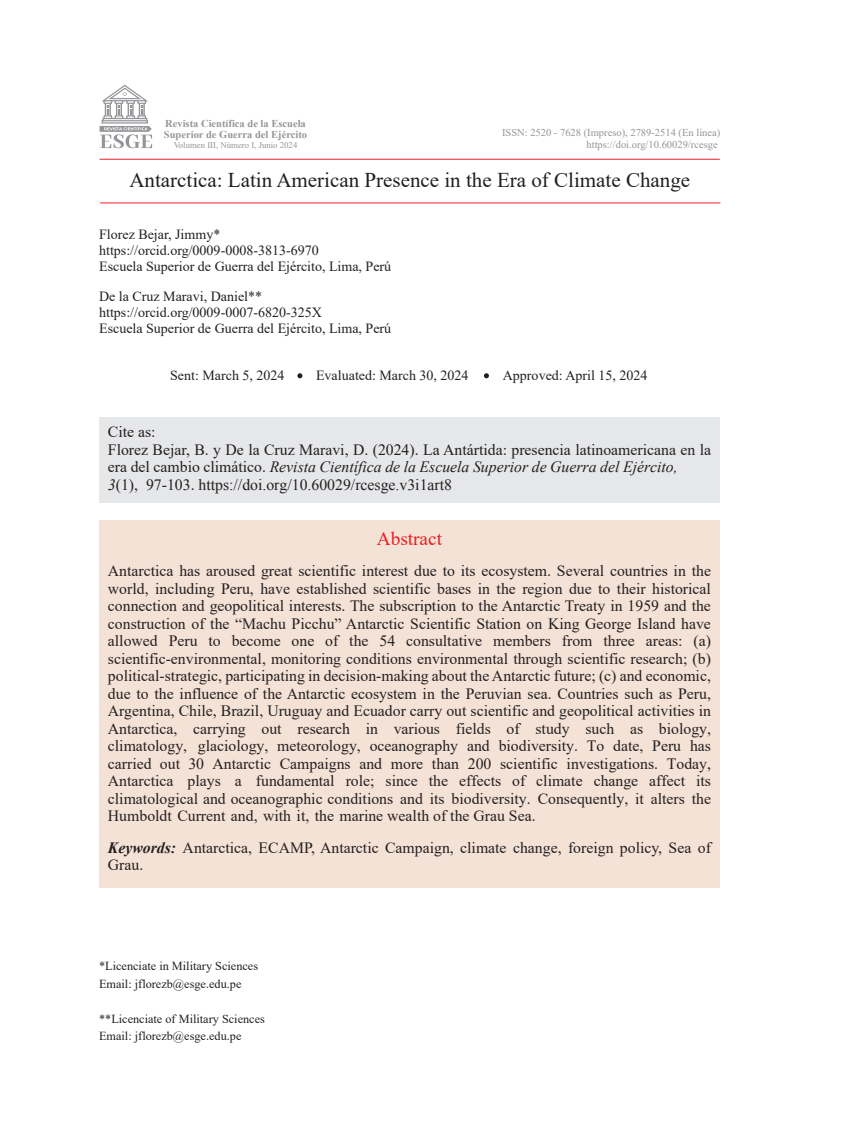
<style>
.page{position:relative;width:844px;height:1141px;background:#fff}
.page>*{position:absolute;margin:0;border:0;box-sizing:border-box;transform-origin:0 0}
.t1{font:21px "Times New Roman";color:#231f20}
.t2{font:19.25px "Times New Roman";color:#ee1d23}
.t3{font:15.75px/17.5px "Times New Roman";color:#231f20}
.t4{font:14px/15.8px "Times New Roman";color:#231f20}
.t5{font:12.25px/17.5px "Times New Roman";color:#231f20}
.t6{font:10.5px/12.2px "Times New Roman";color:#939598;text-align:right}
.t7{font:700 10.5px/10.5px "Times New Roman";color:#939598}
.t8{font:8.75px "Times New Roman";color:#939598}
.s1{font-style:italic}
.s2{font-weight:700;font-style:italic}
</style>
<div class="page">
<div style="left:99px;top:521px;width:621px;height:367px;background:#f5e2d6"></div>
<div style="left:99px;top:417px;width:621px;height:86px;background:#e6e7e9"></div>
<hr style="left:99px;top:159px;width:620px;height:1px;background:#ee1d23">
<hr style="left:100px;top:202px;width:620px;height:1px;background:#ee1d23">
<svg style="left:297px;top:373px;width:5px;height:5px"></svg>
<svg style="left:484px;top:373px;width:5px;height:5px"></svg>
<svg style="left:99px;top:85px;width:53px;height:63px"></svg>
<p class="t7" style="left:164px;top:118px;width:145px">Revista Científica de la Escuela<br>Superior de Guerra del Ejército</p>
<p class="t8" style="left:174px;top:139px;width:125px">Volumen III, Número I, Junio 2024</p>
<p class="t6" style="left:502px;top:126px;width:220px">ISSN: 2520 - 7628 (Impreso), 2789-2514 (En línea) https://doi.org/10.60029/rcesge</p>
<h1 class="t1" style="left:129px;top:165px;width:562px">Antarctica: Latin American Presence in the Era of Climate Change</h1>
<p class="t4" style="left:99px;top:226px;width:293px">Florez Bejar, Jimmy* https://orcid.org/0009-0008-3813-6970<br>Escuela Superior de Guerra del Ejército, Lima, Perú</p>
<p class="t4" style="left:99px;top:288px;width:293px">De la Cruz Maravi, Daniel** https://orcid.org/0009-0007-6820-325X<br>Escuela Superior de Guerra del Ejército, Lima, Perú</p>
<p class="t4" style="left:170px;top:367px;width:116px">Sent: March 5, 2024</p>
<p class="t4" style="left:316px;top:367px;width:154px">Evaluated: March 30, 2024</p>
<p class="t4" style="left:502px;top:367px;width:146px">Approved: April 15, 2024</p>
<p class="t3" style="left:108px;top:423px;width:604px">Cite as:<br>Florez Bejar, B. y De la Cruz Maravi, D. (2024). La Antártida: presencia latinoamericana en la era del cambio climático. <span class="s1">Revista Científica de la Escuela Superior de Guerra del Ejército, 3</span>(1), 97-103. https://doi.org/10.60029/rcesge.v3i1art8</p>
<p class="t2" style="left:377px;top:524px;width:67px">Abstract</p>
<p class="t3" style="left:108px;top:561px;width:604px;text-align:justify">Antarctica has aroused great scientific interest due to its ecosystem. Several countries in the world, including Peru, have established scientific bases in the region due to their historical connection and geopolitical interests. The subscription to the Antarctic Treaty in 1959 and the construction of the “Machu Picchu” Antarctic Scientific Station on King George Island have allowed Peru to become one of the 54 consultative members from three areas: (a) scientific-environmental, monitoring conditions environmental through scientific research; (b) political-strategic, participating in decision-making about the Antarctic future; (c) and economic, due to the influence of the Antarctic ecosystem in the Peruvian sea. Countries such as Peru, Argentina, Chile, Brazil, Uruguay and Ecuador carry out scientific and geopolitical activities in Antarctica, carrying out research in various fields of study such as biology, climatology, glaciology, meteorology, oceanography and biodiversity. To date, Peru has carried out 30 Antarctic Campaigns and more than 200 scientific investigations. Today, Antarctica plays a fundamental role; since the effects of climate change affect its climatological and oceanographic conditions and its biodiversity. Consequently, it alters the Humboldt Current and, with it, the marine wealth of the Grau Sea.</p>
<p class="t3" style="left:108px;top:838px;width:604px"><span class="s2">Keywords:</span> Antarctica, ECAMP, Antarctic Campaign, climate change, foreign policy, Sea of<br>Grau.</p>
<p class="t5" style="left:99px;top:957px;width:160px">*Licenciate in Military Sciences<br>Email: jflorezb@esge.edu.pe</p>
<p class="t5" style="left:99px;top:1009px;width:167px">**Licenciate of Military Sciences<br>Email: jflorezb@esge.edu.pe</p>
</div>
